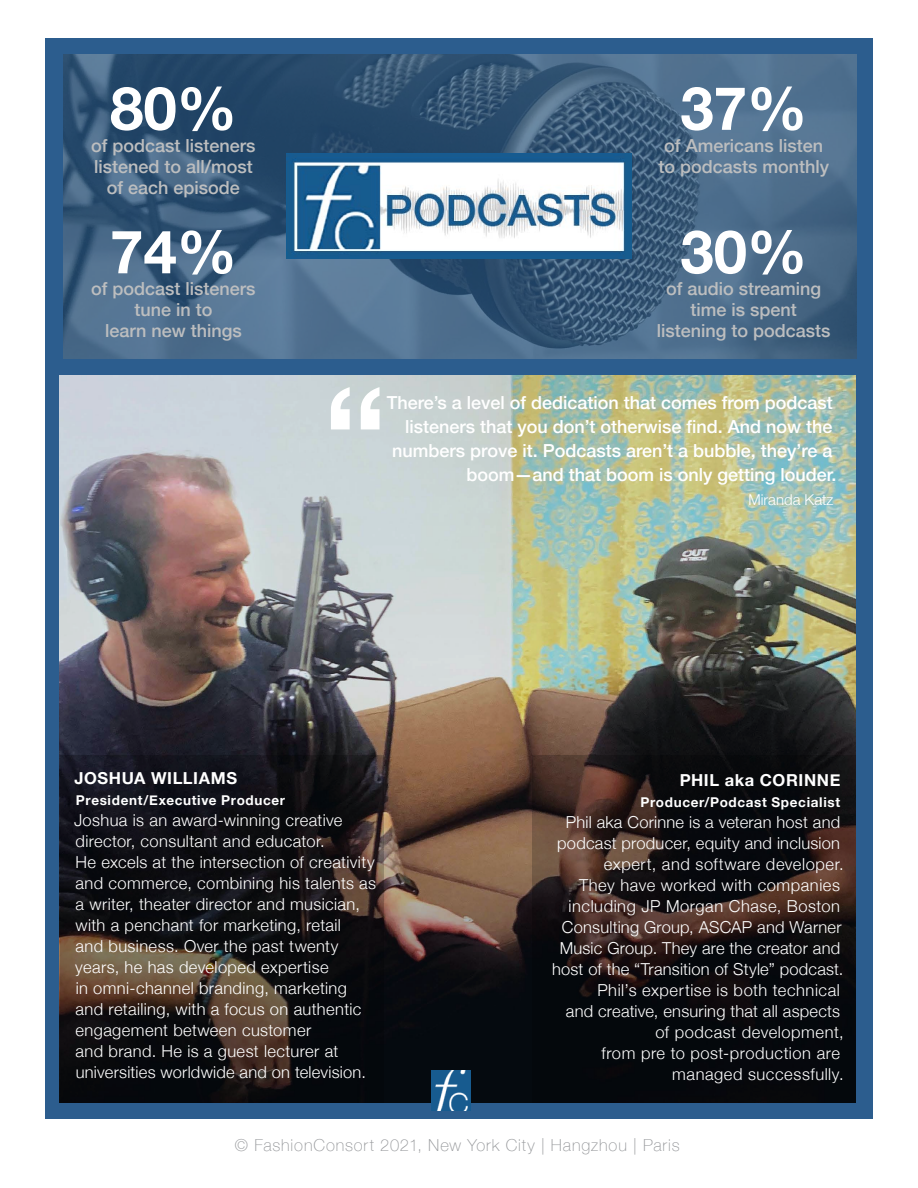
<style>
.page{position:relative;width:918px;height:1188px;background:#fff}
.page>*{position:absolute;margin:0;border:0;box-sizing:border-box;transform-origin:0 0}
.t1{font:500 150px "Helvetica Neue";color:#fff}
.t2{font:700 60px "Helvetica Neue";color:#fff}
.t3{font:500 18px/24px "Helvetica Neue";color:#fff;text-align:right}
.t4{font:500 18px/21px "Helvetica Neue";color:#bdbebf;text-align:center}
.t5{font:300 16.5px/21px "Helvetica Neue";letter-spacing:.02em;color:#fff;text-align:right}
.t6{font:100 16.5px "Helvetica Neue";letter-spacing:.055em;color:#939598}
.t7{font:700 16.5px "Helvetica Neue";letter-spacing:.035em;color:#fff}
.t8{font:300 15px "Helvetica Neue";color:#fff}
.t9{font:700 13.5px "Helvetica Neue";letter-spacing:.05em;color:#fff}
</style>
<div class="page">
<div style="left:45px;top:38px;width:828px;height:1081px;background:#2c5d8e"></div>
<img style="left:60px;top:376px;width:796px;height:726px">
<svg style="left:532px;top:755px;width:324px;height:347px;background:#1a1314"></svg>
<svg style="left:60px;top:755px;width:324px;height:347px;background:#1c1818"></svg>
<img style="left:64px;top:54px;width:793px;height:305px">
<img style="left:287px;top:154px;width:344px;height:105px">
<img style="left:431px;top:1070px;width:40px;height:40px">
<h2 class="t2" style="left:110px;top:61px;width:128px">80%</h2>
<h2 class="t2" style="left:680px;top:61px;width:128px">37%</h2>
<p class="t4" style="left:91px;top:133px;width:166px">of podcast listeners listened to all/most of each episode</p>
<h2 class="t2" style="left:110px;top:205px;width:128px">74%</h2>
<p class="t4" style="left:91px;top:277px;width:166px">of podcast listeners tune in to<br>learn new things</p>
<p class="t4" style="left:658px;top:133px;width:172px">of Americans listen to podcasts monthly</p>
<h2 class="t2" style="left:680px;top:205px;width:128px">30%</h2>
<p class="t4" style="left:657px;top:277px;width:175px">of audio streaming time is spent listening to podcasts</p>
<h1 class="t1" style="left:322px;top:320px;width:68px">“</h1>
<p class="t3" style="left:387px;top:389px;width:451px">There’s a level of dedication that comes from podcast listeners that you don’t otherwise find. And now the numbers prove it. Podcasts aren’t a bubble, they’re a boom—and that boom is only getting louder.</p>
<p class="t8" style="left:748px;top:487px;width:87px">Miranda Katz</p>
<p class="t7" style="left:74px;top:765px;width:164px">JOSHUA WILLIAMS</p>
<p class="t9" style="left:76px;top:790px;width:211px">President/Executive Producer</p>
<p class="t5" style="left:74px;top:809px;width:304px;text-align:left">Joshua is an award-winning creative director, consultant and educator.<br>He excels at the intersection of creativity and commerce, combining his talents as a writer, theater director and musician, with a penchant for marketing, retail<br>and business. Over the past twenty years, he has developed expertise<br>in omni-channel branding, marketing and retailing, with a focus on authentic engagement between customer<br>and brand. He is a guest lecturer at universities worldwide and on television.</p>
<p class="t7" style="left:680px;top:768px;width:162px">PHIL aka CORINNE</p>
<p class="t9" style="left:640px;top:792px;width:201px">Producer/Podcast Specialist</p>
<p class="t5" style="left:552px;top:811px;width:293px">Phil aka Corinne is a veteran host and podcast producer, equity and inclusion expert, and software developer.<br>They have worked with companies including JP Morgan Chase, Boston Consulting Group, ASCAP and Warner Music Group. They are the creator and host of the “Transition of Style” podcast.<br>Phil’s expertise is both technical<br>and creative, ensuring that all aspects of podcast development,<br>from pre to post-production are managed successfully.</p>
<p class="t6" style="left:235px;top:1133px;width:446px">© FashionConsort 2021, New York City | Hangzhou | Paris</p>
</div>
